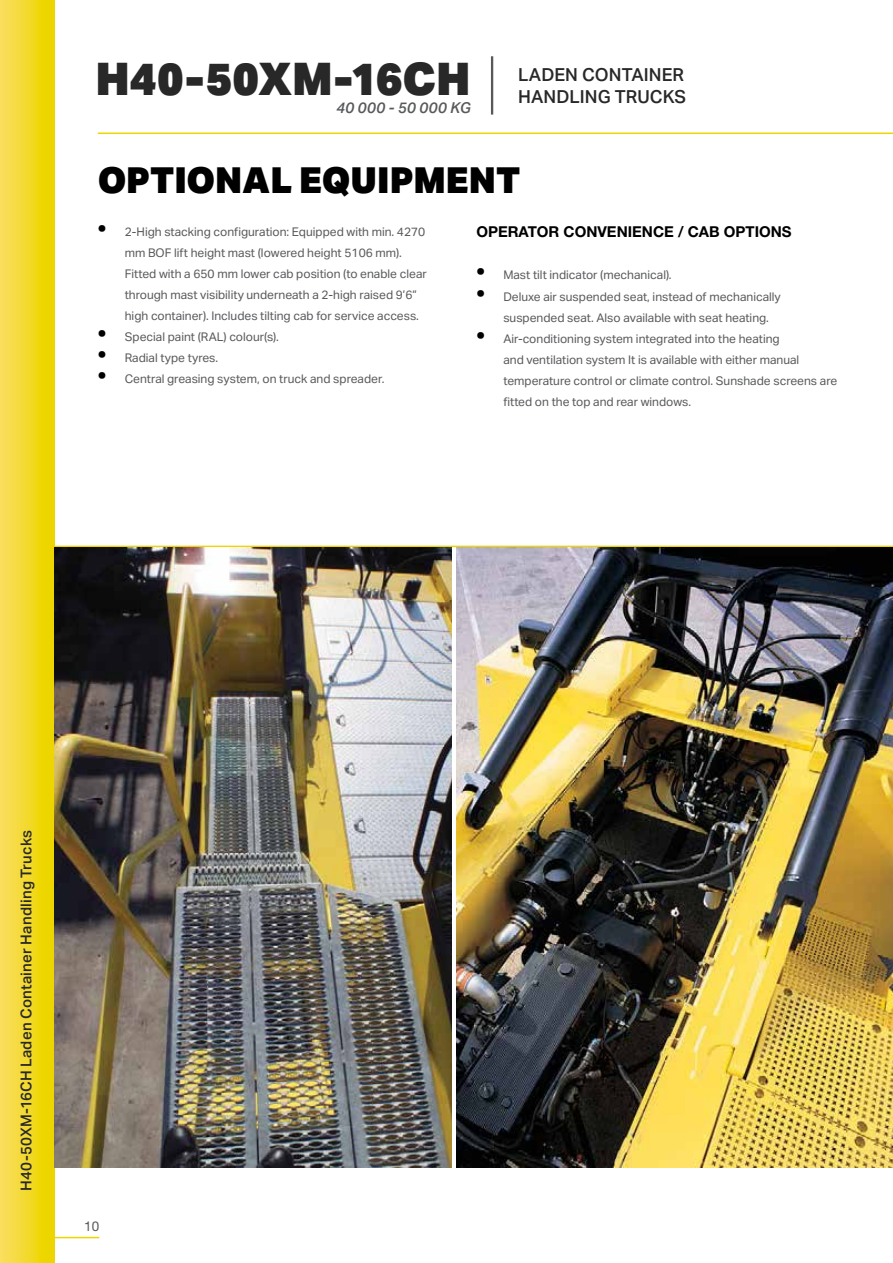
<style>
.page{position:relative;width:893px;height:1263px;background:#fff}
.page>*{position:absolute;margin:0;border:0;box-sizing:border-box;transform-origin:0 0}
.t1{font:900 45.15px "Aktiv Grotesk";color:#292829}
.t2{font:900 36px "Aktiv Grotesk";color:#000}
.t3{font:500 18px/21.6px "Aktiv Grotesk";letter-spacing:.005em;color:#292829}
.t4{font:500 15px "Aktiv Grotesk";letter-spacing:.015em;color:#292829}
.t5{font:700 15px "Helvetica Neue LT Std";color:#000}
.t6{font:italic 500 15px "Aktiv Grotesk";letter-spacing:.03em;color:#58595b}
.t7{font:13.5px "Helvetica Neue LT Std";color:#58595b}
.t8{font:12px/21px "Aktiv Grotesk";color:#58595b}
.s1{font-weight:800;font-size:21px;color:#000}
</style>
<div class="page">
<div style="left:0;top:0;width:54px;height:1263px;background:linear-gradient(to right,#fade62,#ecd500)"></div>
<hr style="left:491px;top:56px;width:2px;height:59px;background:#58595b">
<hr style="left:98px;top:133px;width:795px;height:1px;background:#edd600">
<hr style="left:54px;top:546px;width:839px;height:1px;background:#edd600">
<img style="left:55px;top:547px;width:397px;height:620px">
<img style="left:456px;top:547px;width:437px;height:620px">
<hr style="left:54px;top:1237px;width:45px;height:1px;background:#edd600">
<h1 class="t1" style="left:96px;top:50px;width:377px">H40-50XM-16CH</h1>
<p class="t6" style="left:336px;top:99px;width:136px">40 000 - 50 000 KG</p>
<h3 class="t3" style="left:518px;top:64px;width:170px">LADEN CONTAINER<br>HANDLING TRUCKS</h3>
<h2 class="t2" style="left:98px;top:156px;width:424px">OPTIONAL EQUIPMENT</h2>
<p class="t5" style="left:476px;top:223px;width:317px">OPERATOR CONVENIENCE / CAB OPTIONS</p>
<p class="t8" style="left:476px;top:265px;width:197px"><span class="s1">•</span> Mast tilt indicator (mechanical).</p>
<p class="t8" style="left:503px;top:286px;width:279px;text-indent:-27px"><span class="s1">•</span> Deluxe air suspended seat, instead of mechanically suspended seat. Also available with seat heating.</p>
<p class="t8" style="left:503px;top:328px;width:335px;text-indent:-27px"><span class="s1">•</span> Air-conditioning system integrated into the heating<br>and ventilation system It is available with either manual temperature control or climate control. Sunshade screens are fitted on the top and rear windows.</p>
<p class="t8" style="left:125px;top:221px;width:304px;text-indent:-27px"><span class="s1">•</span> 2-High stacking configuration: Equipped with min. 4270 mm BOF lift height mast (lowered height 5106 mm).<br>Fitted with a 650 mm lower cab position (to enable clear through mast visibility underneath a 2-high raised 9’6” high container). Includes tilting cab for service access.</p>
<p class="t8" style="left:98px;top:326px;width:183px"><span class="s1">•</span> Special paint (RAL) colour(s).</p>
<p class="t8" style="left:98px;top:347px;width:122px"><span class="s1">•</span> Radial type tyres.</p>
<p class="t8" style="left:98px;top:368px;width:288px"><span class="s1">•</span> Central greasing system, on truck and spreader.</p>
<p class="t4" style="left:17px;top:1191px;width:362px;rotate:-90deg">H40-50XM-16CH Laden Container Handling Trucks</p>
<p class="t7" style="left:84px;top:1218px;width:17px">10</p>
</div>
